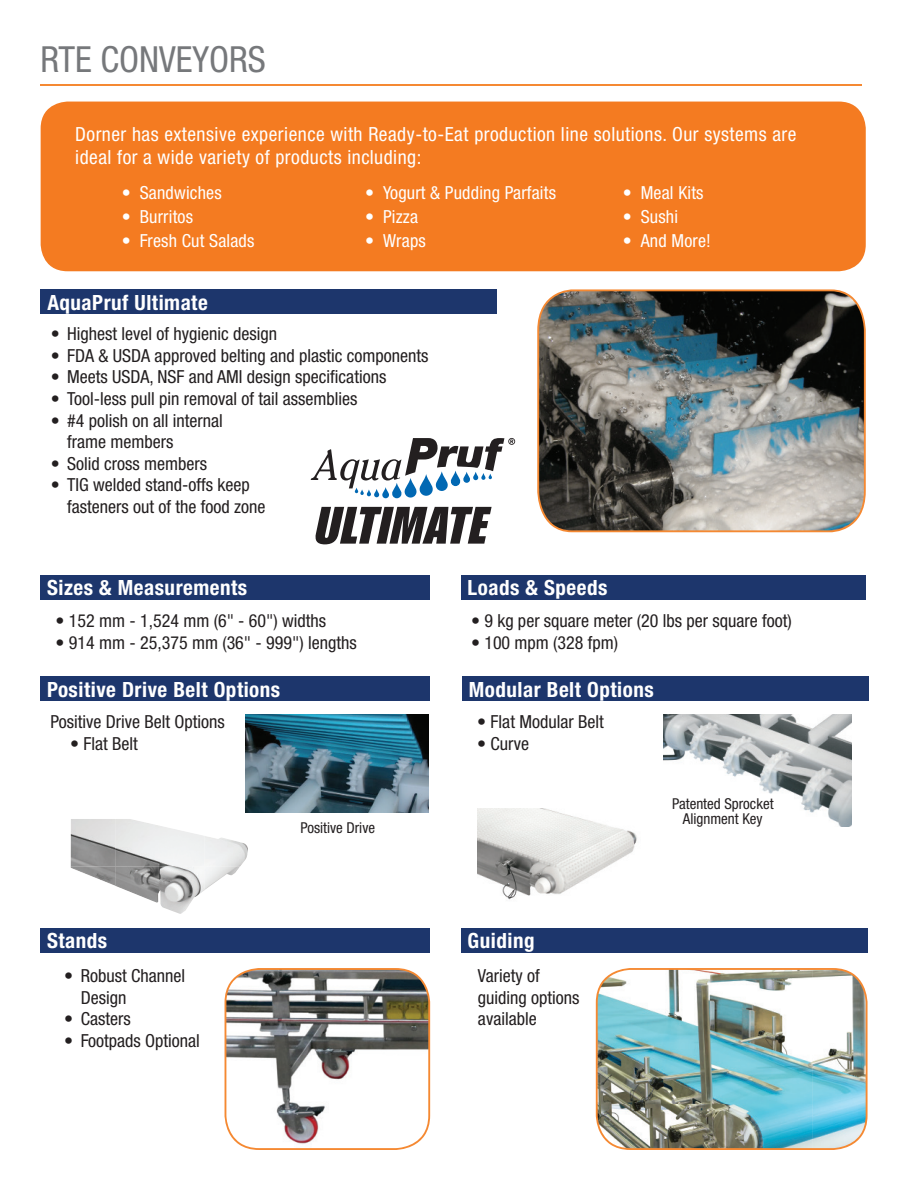
<style>
.page{position:relative;width:905px;height:1188px;background:#fff}
.page>*{position:absolute;margin:0;border:0;box-sizing:border-box;transform-origin:0 0}
.t1{font:condensed 36px "Helvetica Neue";color:#76787b}
.t2{font:700 condensed 21px "Helvetica Neue";letter-spacing:.025em;color:#fff}
.t3{font:condensed 19.5px/23.4px "Helvetica Neue";letter-spacing:.025em;color:#fff}
.t4{font:condensed 18px/21.6px "Helvetica Neue";color:#231f20}
.t5{font:condensed 18px "Helvetica Neue";letter-spacing:.01em;color:#fff}
.t6{font:condensed 15px/15px "Helvetica Neue";color:#231f20;text-align:center}
</style>
<div class="page">
<hr style="left:40px;top:84px;width:821px;height:1px;background:#f58932">
<div style="left:41px;top:102px;width:824px;height:169px;background:#f47b21;border-radius:27px"></div>
<div style="left:41px;top:289px;width:455px;height:25px;background:#1d366c"></div>
<img style="left:537px;top:289px;width:328px;height:243px">
<svg style="left:310px;top:438px;width:205px;height:60px"></svg>
<svg style="left:315px;top:507px;width:176px;height:37px"></svg>
<div style="left:40px;top:575px;width:390px;height:25px;background:#1d366c"></div>
<div style="left:461px;top:575px;width:404px;height:25px;background:#1d366c"></div>
<div style="left:40px;top:676px;width:390px;height:25px;background:#1d366c"></div>
<div style="left:462px;top:676px;width:406px;height:25px;background:#1d366c"></div>
<img style="left:663px;top:714px;width:188px;height:112px">
<img style="left:245px;top:714px;width:183px;height:99px">
<img style="left:71px;top:819px;width:89px;height:47px">
<img style="left:160px;top:826px;width:44px;height:88px">
<img style="left:204px;top:836px;width:44px;height:30px">
<img style="left:71px;top:866px;width:44px;height:20px">
<img style="left:115px;top:866px;width:45px;height:37px">
<img style="left:204px;top:866px;width:36px;height:24px">
<img style="left:477px;top:809px;width:160px;height:91px">
<svg style="left:224px;top:968px;width:206px;height:182px"></svg>
<div style="left:40px;top:928px;width:390px;height:25px;background:#1d366c"></div>
<div style="left:461px;top:928px;width:406px;height:25px;background:#1d366c"></div>
<img style="left:595px;top:968px;width:272px;height:182px">
<h1 class="t1" style="left:40px;top:38px;width:227px">RTE CONVEYORS</h1>
<p class="t3" style="left:75px;top:122px;width:722px">Dorner has extensive experience with Ready-to-Eat production line solutions. Our systems are ideal for a wide variety of products including:</p>
<p class="t5" style="left:122px;top:182px;width:101px">• Sandwiches</p>
<p class="t5" style="left:122px;top:206px;width:73px">• Burritos</p>
<p class="t5" style="left:122px;top:230px;width:134px">• Fresh Cut Salads</p>
<p class="t5" style="left:365px;top:182px;width:192px">• Yogurt &amp; Pudding Parfaits</p>
<p class="t5" style="left:365px;top:206px;width:55px">• Pizza</p>
<p class="t5" style="left:365px;top:230px;width:62px">• Wraps</p>
<p class="t5" style="left:622px;top:182px;width:82px">• Meal Kits</p>
<p class="t5" style="left:622px;top:206px;width:57px">• Sushi</p>
<p class="t5" style="left:622px;top:230px;width:90px">• And More!</p>
<p class="t2" style="left:47px;top:290px;width:162px">AquaPruf Ultimate</p>
<p class="t4" style="left:51px;top:323px;width:228px">• Highest level of hygienic design</p>
<p class="t4" style="left:51px;top:344px;width:379px">• FDA &amp; USDA approved belting and plastic components</p>
<p class="t4" style="left:51px;top:366px;width:337px">• Meets USDA, NSF and AMI design specifications</p>
<p class="t4" style="left:51px;top:388px;width:308px">• Tool-less pull pin removal of tail assemblies</p>
<p class="t4" style="left:67px;top:409px;width:157px;text-indent:-17px">• #4 polish on all internal frame members</p>
<p class="t4" style="left:51px;top:452px;width:158px">• Solid cross members</p>
<p class="t4" style="left:67px;top:474px;width:200px;text-indent:-17px">• TIG welded stand-offs keep fasteners out of the food zone</p>
<p class="t2" style="left:47px;top:575px;width:202px">Sizes &amp; Measurements</p>
<p class="t2" style="left:467px;top:575px;width:141px">Loads &amp; Speeds</p>
<p class="t4" style="left:471px;top:610px;width:322px">• 9 kg per square meter (20 lbs per square foot)</p>
<p class="t4" style="left:471px;top:631px;width:149px">• 100 mpm (328 fpm)</p>
<p class="t2" style="left:47px;top:677px;width:235px">Positive Drive Belt Options</p>
<p class="t2" style="left:469px;top:677px;width:186px">Modular Belt Options</p>
<p class="t4" style="left:56px;top:610px;width:272px">• 152 mm - 1,524 mm (6" - 60") widths</p>
<p class="t4" style="left:56px;top:631px;width:303px">• 914 mm - 25,375 mm (36" - 999") lengths</p>
<p class="t4" style="left:50px;top:711px;width:176px">Positive Drive Belt Options</p>
<p class="t4" style="left:70px;top:733px;width:69px">• Flat Belt</p>
<p class="t6" style="left:300px;top:820px;width:76px">Positive Drive</p>
<p class="t4" style="left:477px;top:711px;width:128px">• Flat Modular Belt</p>
<p class="t4" style="left:477px;top:733px;width:53px">• Curve</p>
<p class="t2" style="left:47px;top:928px;width:62px">Stands</p>
<p class="t2" style="left:467px;top:928px;width:68px">Guiding</p>
<p class="t4" style="left:81px;top:965px;width:106px;text-indent:-17px">• Robust Channel<br>Design</p>
<p class="t4" style="left:64px;top:1008px;width:68px">• Casters</p>
<p class="t4" style="left:64px;top:1030px;width:137px">• Footpads Optional</p>
<p class="t4" style="left:478px;top:965px;width:103px">Variety of guiding options available</p>
<p class="t6" style="left:672px;top:796px;width:103px">Patented Sprocket<br>Alignment Key</p>
</div>
